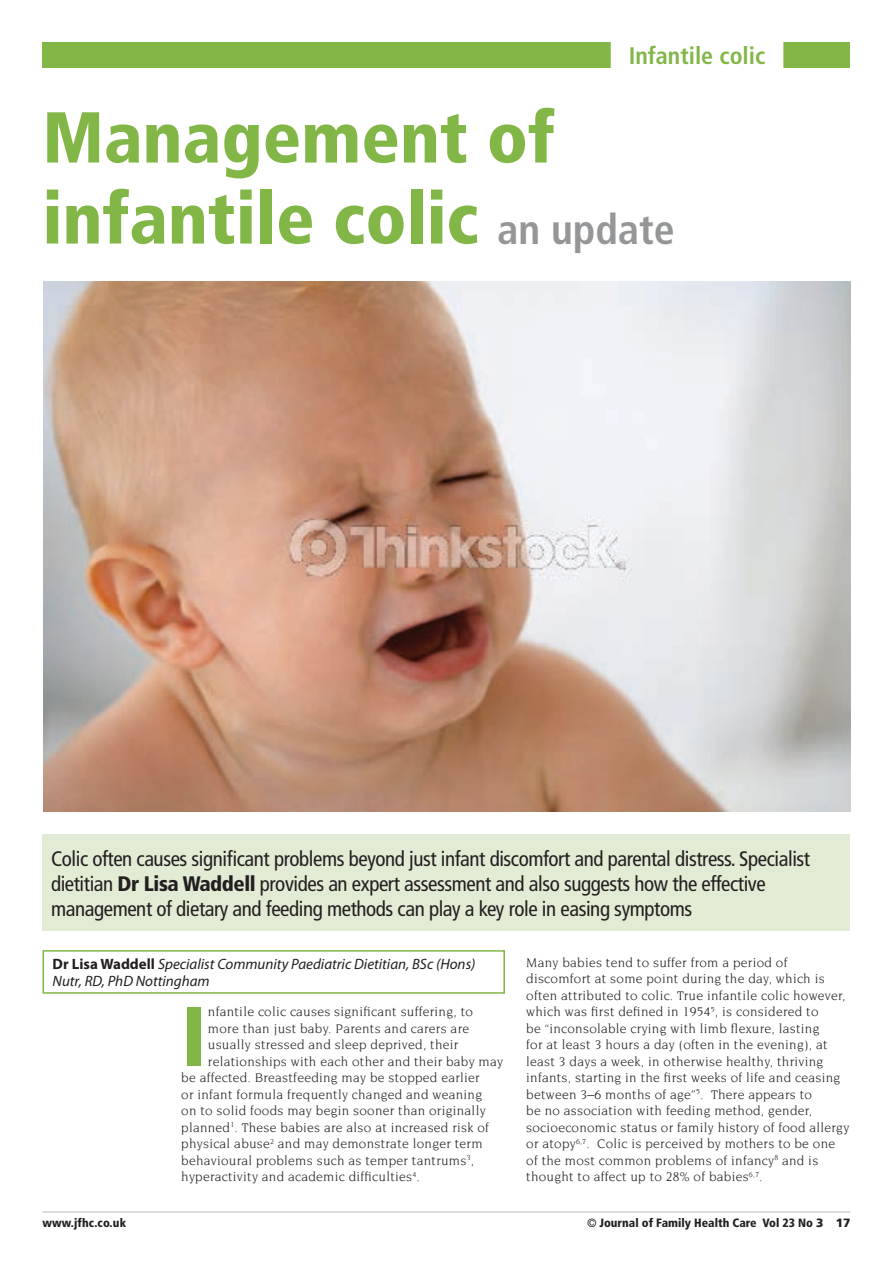
<style>
.page{position:relative;width:893px;height:1263px;background:#fff}
.page>*{position:absolute;margin:0;border:0;box-sizing:border-box;transform-origin:0 0}
.Article-first_para{font:900 condensed 84.45px "Frutiger LT Std";color:#82b748}
.Article-Headline{font:900 condensed 72px/81px "Frutiger LT Std";color:#82b748}
.Running_Head{font:700 condensed 24px "Frutiger LT Std";color:#82b748}
.Article-intro_box{font:condensed 21px/25.2px "Frutiger LT Std";letter-spacing:-.02em;color:#231f20}
.Article-Author_name{font:italic 15px/16.5px "Myriad Pro";color:#231f20}
.Article-text{font:13.5px/16.5px "Novarese Std";letter-spacing:.02em;color:#231f20}
.Article-first_para-2{font:13.5px "Novarese Std";letter-spacing:.02em;color:#231f20}
.t1{font:900 condensed 12px "Frutiger LT Std";color:#231f20}
.s1{font-weight:700;font-size:42px;color:#949698}
.s2{font-weight:900}
.s3{font-weight:700;font-style:normal}
.s4{font-weight:400}
.s5{font-stretch:normal}
</style>
<div class="page">
<hr style="left:43px;top:1211px;width:807px;height:2px;background:#d1d3d4">
<div style="left:43px;top:43px;width:807px;height:25px;background:#82b748"></div>
<div style="left:611px;top:42px;width:172px;height:27px;background:#fff"></div>
<img style="left:43px;top:282px;width:807px;height:529px">
<div style="left:43px;top:835px;width:807px;height:96px;background:#e2ebd4"></div>
<div style="left:43px;top:950px;width:462px;height:44px;border:2px solid #82b748"></div>
<p class="Running_Head" style="left:629px;top:42px;width:138px">Infantile colic</p>
<p class="Article-Headline" style="left:43px;top:97px;width:634px">Management of infantile colic <span class="s1">an update</span></p>
<p class="Article-intro_box" style="left:51px;top:846px;width:761px">Colic often causes significant problems beyond just infant discomfort and parental distress. Specialist dietitian <span class="s2">Dr Lisa Waddell</span> provides an expert assessment and also suggests how the effective management of dietary and feeding methods can play a key role in easing symptoms</p>
<p class="Article-Author_name" style="left:53px;top:956px;width:424px"><span class="s3">Dr Lisa Waddell</span> Specialist Community Paediatric Dietitian, BSc (Hons)<br>Nutr, RD, PhD Nottingham</p>
<p class="Article-text" style="left:526px;top:954px;width:325px">Many babies tend to suffer from a period of discomfort at some point during the day, which is often attributed to colic. True infantile colic however, which was first defined in 1954<sup>5</sup>, is considered to<br>be “inconsolable crying with limb flexure, lasting<br>for at least 3 hours a day (often in the evening), at least 3 days a week, in otherwise healthy, thriving infants, starting in the first weeks of life and ceasing between 3–6 months of age”<sup>5</sup>. There appears to<br>be no association with feeding method, gender, socioeconomic status or family history of food allergy or atopy<sup>6,7</sup>. Colic is perceived by mothers to be one of the most common problems of infancy<sup>8</sup> and is thought to affect up to 28% of babies<sup>6,7</sup>.</p>
<p class="Article-first_para" style="left:181px;top:985px;width:26px">I</p>
<p class="Article-first_para-2" style="left:208px;top:1004px;width:267px">nfantile colic causes significant suffering, to</p>
<p class="Article-first_para-2" style="left:208px;top:1021px;width:263px">more than just baby. Parents and carers are</p>
<p class="Article-first_para-2" style="left:208px;top:1037px;width:252px">usually stressed and sleep deprived, their</p>
<p class="Article-first_para-2" style="left:208px;top:1054px;width:297px">relationships with each other and their baby may</p>
<p class="Article-first_para-2" style="left:181px;top:1070px;width:300px">be affected. Breastfeeding may be stopped earlier</p>
<p class="Article-first_para-2" style="left:181px;top:1087px;width:302px">or infant formula frequently changed and weaning</p>
<p class="Article-first_para-2" style="left:181px;top:1103px;width:306px">on to solid foods may begin sooner than originally</p>
<p class="Article-first_para-2" style="left:181px;top:1120px;width:309px">planned<sup>1</sup>. These babies are also at increased risk of</p>
<p class="Article-first_para-2" style="left:181px;top:1136px;width:303px">physical abuse<sup>2</sup> and may demonstrate longer term</p>
<p class="Article-first_para-2" style="left:181px;top:1153px;width:294px">behavioural problems such as temper tantrums<sup>3</sup>,</p>
<p class="Article-first_para-2" style="left:181px;top:1169px;width:240px">hyperactivity and academic difficulties<sup>4</sup>.</p>
<p class="t1" style="left:43px;top:1215px;width:85px">www.jfhc.co.uk</p>
<p class="t1" style="left:587px;top:1215px;width:265px"><span class="s4">©</span> Journal of Family Health Care Vol 23 No <span class="s5">3 17</span></p>
</div>
